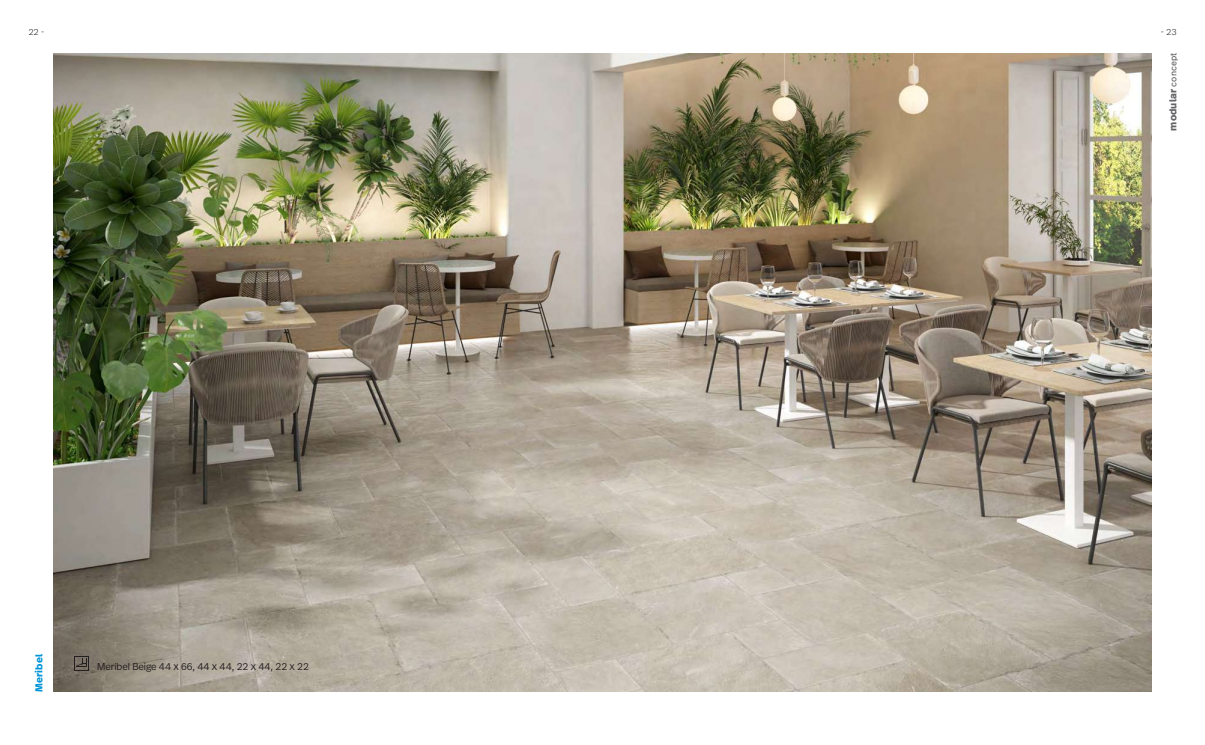
<style>
.page{position:relative;width:1205px;height:745px;background:#fff}
.page>*{position:absolute;margin:0;border:0;box-sizing:border-box;transform-origin:0 0}
.t1{font:300 10px "Real Head Pro";color:#231f20}
.t2{font:700 10px "Real Text Pro";letter-spacing:.01em;color:#636366}
.t3{font:700 10px "Real Text Pro";letter-spacing:.01em;color:#0094d7}
.t4{font:300 8.75px "Real Text Pro";color:#231f20}
.s1{font-weight:400;font-size:8.75px}
</style>
<div class="page">
<img style="left:53px;top:53px;width:1099px;height:638px">
<svg style="left:74px;top:655px;width:15px;height:15px"></svg>
<p class="t4" style="left:28px;top:26px;width:18px">22 -</p>
<p class="t4" style="left:1160px;top:26px;width:17px">- 23</p>
<p class="t2" style="left:1164px;top:130px;width:80px;rotate:-90deg">modular <span class="s1">concept</span></p>
<p class="t3" style="left:31px;top:691px;width:39px;rotate:-90deg">Meribel</p>
<p class="t1" style="left:97px;top:658px;width:213px">Meribel Beige 44 x 66, 44 x 44, 22 x 44, 22 x 22</p>
</div>
